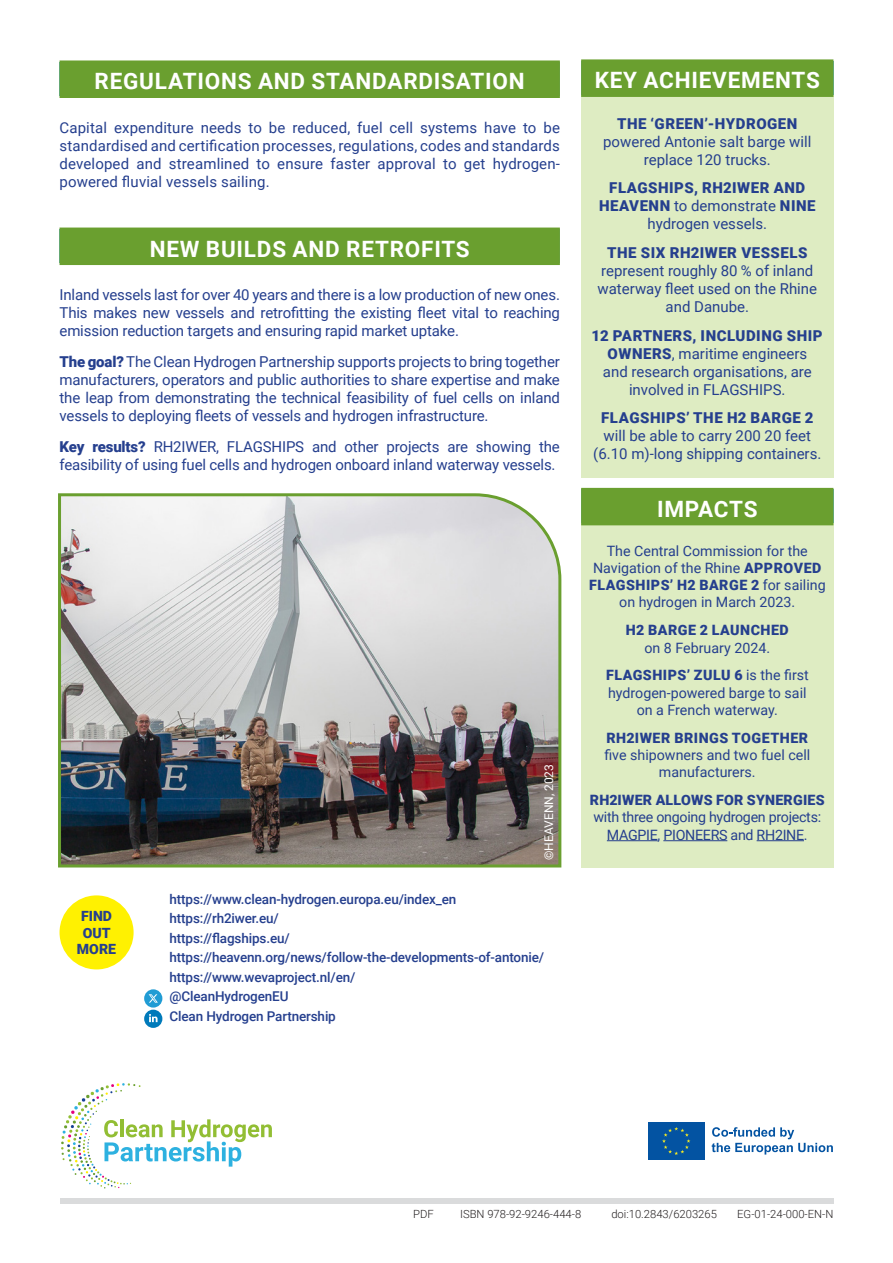
<style>
.page{position:relative;width:893px;height:1263px;background:#fff}
.page>*{position:absolute;margin:0;border:0;box-sizing:border-box;transform-origin:0 0}
.Title2{font:700 22.5px "Roboto";letter-spacing:.035em;color:#fff}
.Title3{font:700 22.5px "Roboto";letter-spacing:.035em;color:#fff}
.body{font:15px/18px "Roboto";color:#253f8e;text-align:center}
.body-2{font:900 15px/18px "Roboto";letter-spacing:.035em;color:#253f8e;text-align:center}
.body-3{font:14.25px/17.2px "Roboto";color:#253f8e;text-align:center}
.body-4{font:14.25px/17.2px "Roboto";letter-spacing:-.02em;color:#253f8e;text-align:center}
.body-5{font:900 14.25px/17.2px "Roboto";letter-spacing:.035em;color:#253f8e;text-align:center}
.t1{font:900 14.1px/16.6px "Roboto";color:#253f8e;text-align:center}
.t2{font:500 13.5px/19.5px "Roboto";letter-spacing:-.01em;color:#253f8e}
.Copyright-W{font:12px "Roboto";color:#fff}
.t3{font:300 11.25px "Roboto";color:#231f20}
.s1{font-weight:900}
.s2{font-weight:400}
</style>
<div class="page">
<div style="left:60px;top:1198px;width:773px;height:5px;background:#dadbdc"></div>
<div style="left:60px;top:60px;width:500px;height:38px;background:#6a9f2f"></div>
<div style="left:60px;top:228px;width:500px;height:37px;background:#6a9f2f"></div>
<div style="left:581px;top:65px;width:252px;height:412px;background:#deecc2"></div>
<div style="left:581px;top:59px;width:252px;height:38px;background:#6a9f2f"></div>
<div style="left:581px;top:493px;width:252px;height:374px;background:#deecc2"></div>
<div style="left:581px;top:488px;width:252px;height:37px;background:#6a9f2f"></div>
<hr style="left:607px;top:840px;width:51px;height:1px;background:#253f8e">
<hr style="left:663px;top:840px;width:64px;height:1px;background:#253f8e">
<hr style="left:757px;top:840px;width:47px;height:1px;background:#253f8e">
<svg style="left:61px;top:1083px;width:211px;height:105px"></svg>
<svg style="left:704px;top:1122px;width:1px;height:38px"></svg>
<div style="left:648px;top:1122px;width:56px;height:38px;background:#0353a2"></div>
<svg style="left:662px;top:1127px;width:28px;height:28px"></svg>
<svg style="left:712px;top:1127px;width:121px;height:27px"></svg>
<img style="left:58px;top:493px;width:504px;height:375px">
<div style="left:60px;top:895px;width:74px;height:74px;background:#fff101;border-radius:50%"></div>
<svg style="left:144px;top:1010px;width:18px;height:18px"></svg>
<div style="left:144px;top:989px;width:18px;height:18px;background:#219cd4;border-radius:50%"></div>
<svg style="left:149px;top:994px;width:9px;height:9px"></svg>
<p class="Title2" style="left:95px;top:66px;width:432px">REGULATIONS AND STANDARDISATION</p>
<p class="body" style="left:60px;top:118px;width:502px;text-align:justify">Capital expenditure needs to be reduced, fuel cell systems have to be standardised and certification processes, regulations, codes and standards developed and streamlined to ensure faster approval to get hydrogen&shy;powered fluvial vessels sailing.</p>
<p class="Title2" style="left:150px;top:233px;width:322px">NEW BUILDS AND RETROFITS</p>
<p class="body" style="left:60px;top:285px;width:502px;text-align:justify">Inland vessels last for over 40 years and there is a low production of new ones.<br>This makes new vessels and retrofitting the existing fleet vital to reaching emission reduction targets and ensuring rapid market uptake.</p>
<p class="body" style="left:60px;top:352px;width:502px;text-align:justify"><span class="s1">The goal?</span> The Clean Hydrogen Partnership supports projects to bring together manufacturers, operators and public authorities to share expertise and make the leap from demonstrating the technical feasibility of fuel cells on inland vessels to deploying fleets of vessels and hydrogen infrastructure.</p>
<p class="body" style="left:60px;top:437px;width:502px;text-align:left"><span class="s1">Key results?</span> RH2IWER, FLAGSHIPS and other projects are showing the feasibility of using fuel cells and hydrogen onboard inland waterway vessels.</p>
<p class="t1" style="left:77px;top:907px;width:41px">FIND<br>OUT<br>MORE</p>
<p class="Copyright-W" style="left:541px;top:860px;width:97px;rotate:-90deg">©HEAVENN, 2023</p>
<p class="t2" style="left:170px;top:889px;width:376px">https://www.clean-hydrogen.europa.eu/index_en https://rh2iwer.eu/<br>https://flagships.eu/ https://heavenn.org/news/follow-the-developments-of-antonie/ https://www.wevaproject.nl/en/<br>@CleanHydrogenEU<br>Clean Hydrogen Partnership</p>
<p class="Title3" style="left:595px;top:65px;width:227px">KEY ACHIEVEMENTS</p>
<p class="body" style="left:603px;top:114px;width:210px"><span class="s1">THE ‘GREEN’-HYDROGEN </span>powered Antonie salt barge will replace 120 trucks.</p>
<p class="body-2" style="left:599px;top:178px;width:218px">FLAGSHIPS, RH2IWER AND<br>HEAVENN <span class="s2">to demonstrate</span> NINE <span class="s2">hydrogen vessels.</span></p>
<p class="body" style="left:598px;top:243px;width:221px"><span class="s1">THE SIX RH2IWER VESSELS </span>represent roughly 80 % of inland waterway fleet used on the Rhine and Danube.</p>
<p class="body" style="left:592px;top:326px;width:233px"><span class="s1">12 PARTNERS, INCLUDING SHIP<br>OWNERS</span>, maritime engineers<br>and research organisations, are involved in FLAGSHIPS.</p>
<p class="body" style="left:593px;top:408px;width:230px"><span class="s1">FLAGSHIPS’ THE H2 BARGE 2 </span>will be able to carry 200 20 feet (6.10 m)-long shipping containers.</p>
<p class="Title3" style="left:657px;top:493px;width:102px">IMPACTS</p>
<p class="body-3" style="left:589px;top:541px;width:238px">The Central Commission for the<br>Navigation of the Rhine <span class="s1">APPROVED<br>FLAGSHIPS’ H2 BARGE 2</span> for sailing on hydrogen in March 2023.</p>
<p class="body-5" style="left:626px;top:621px;width:165px">H2 BARGE 2 LAUNCHED <span class="s2">on 8 February 2024.</span></p>
<p class="body-3" style="left:606px;top:666px;width:204px"><span class="s1">FLAGSHIPS’ ZULU 6</span> is the first hydrogen-powered barge to sail on a French waterway.</p>
<p class="body-3" style="left:604px;top:728px;width:207px"><span class="s1">RH2IWER BRINGS TOGETHER </span>five shipowners and two fuel cell manufacturers.</p>
<p class="body-4" style="left:590px;top:791px;width:236px"><span class="s1">RH2IWER ALLOWS FOR SYNERGIES </span>with three ongoing hydrogen projects:<br>MAGPIE, PIONEERS and RH2INE.</p>
<p class="t3" style="left:413px;top:1206px;width:22px">PDF</p>
<p class="t3" style="left:460px;top:1206px;width:123px">ISBN 978-92-9246-444-8</p>
<p class="t3" style="left:611px;top:1206px;width:107px">doi:10.2843/6203265</p>
<p class="t3" style="left:737px;top:1206px;width:98px">EG-01-24-000-EN-N</p>
</div>
